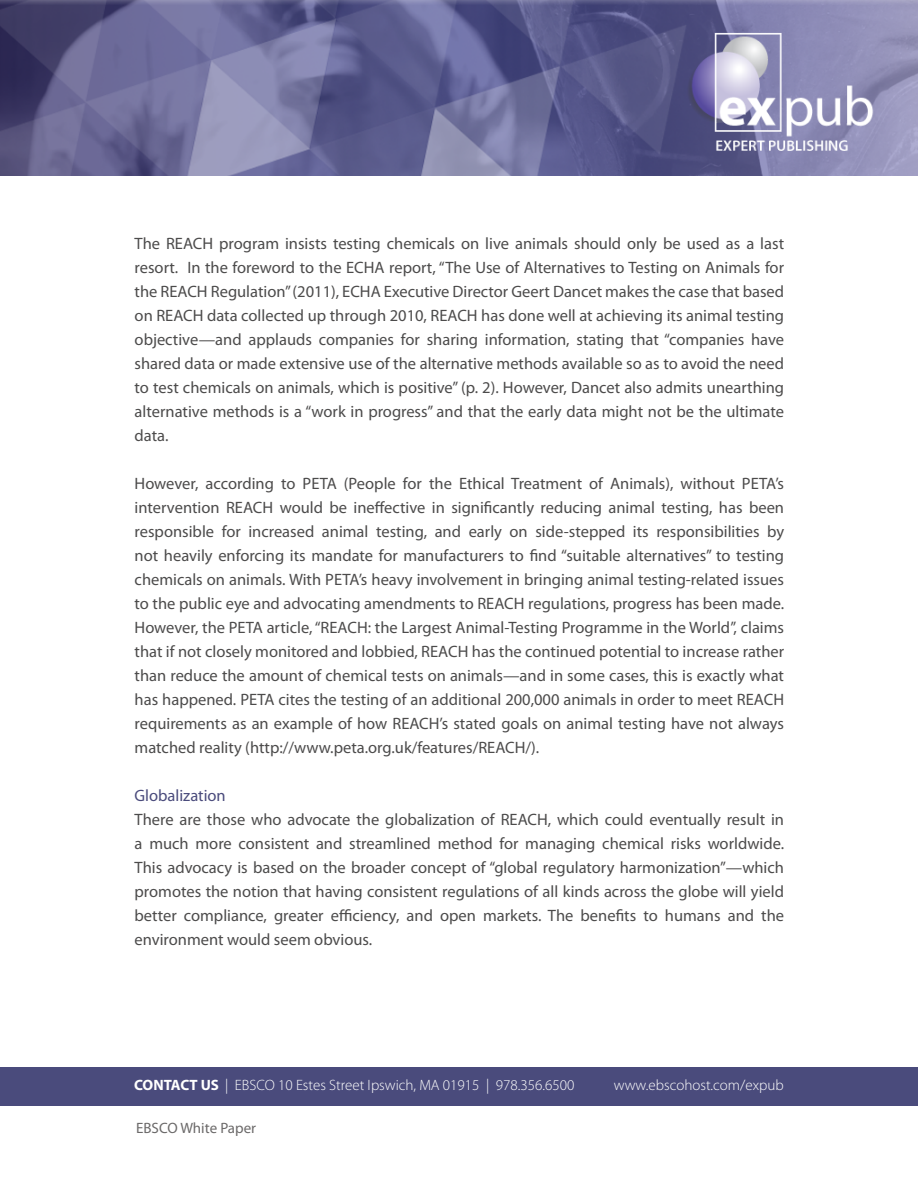
<style>
.page{position:relative;width:918px;height:1188px;background:#fff}
.page>*{position:absolute;margin:0;border:0;box-sizing:border-box;transform-origin:0 0}
.t1{font:16.5px/24px "Myriad Pro";color:#4c4b4b;text-align:justify}
.t2{font:16.5px "Myriad Pro";color:#4a4b7c}
.t3{font:300 15px "Myriad Pro";color:#fff}
.t4{font:15px "Myriad Pro";color:#6b6969}
.s1{font-weight:700}
</style>
<div class="page">
<img style="left:0;top:0;width:918px;height:176px">
<div style="left:0;top:1067px;width:917px;height:39px;background:#4a4b7c"></div>
<p class="t1" style="left:135px;top:231px;width:651px">The REACH program insists testing chemicals on live animals should only be used as a last resort. In the foreword to the ECHA report, “The Use of Alternatives to Testing on Animals for the REACH Regulation” (2011), ECHA Executive Director Geert Dancet makes the case that based on REACH data collected up through 2010, REACH has done well at achieving its animal testing objective—and applauds companies for sharing information, stating that “companies have shared data or made extensive use of the alternative methods available so as to avoid the need to test chemicals on animals, which is positive” (p. 2). However, Dancet also admits unearthing alternative methods is a “work in progress” and that the early data might not be the ultimate data.</p>
<p class="t1" style="left:135px;top:471px;width:651px">However, according to PETA (People for the Ethical Treatment of Animals), without PETA’s intervention REACH would be ineffective in significantly reducing animal testing, has been responsible for increased animal testing, and early on side-stepped its responsibilities by not heavily enforcing its mandate for manufacturers to find “suitable alternatives” to testing chemicals on animals. With PETA’s heavy involvement in bringing animal testing-related issues to the public eye and advocating amendments to REACH regulations, progress has been made.<br>However, the PETA article, “REACH: the Largest Animal-Testing Programme in the World”, claims that if not closely monitored and lobbied, REACH has the continued potential to increase rather than reduce the amount of chemical tests on animals—and in some cases, this is exactly what has happened. PETA cites the testing of an additional 200,000 animals in order to meet REACH requirements as an example of how REACH’s stated goals on animal testing have not always matched reality (http://www.peta.org.uk/features/REACH/).</p>
<p class="t2" style="left:135px;top:785px;width:93px">Globalization</p>
<p class="t1" style="left:135px;top:807px;width:651px">There are those who advocate the globalization of REACH, which could eventually result in a much more consistent and streamlined method for managing chemical risks worldwide.<br>This advocacy is based on the broader concept of “global regulatory harmonization”—which promotes the notion that having consistent regulations of all kinds across the globe will yield better compliance, greater efficiency, and open markets. The benefits to humans and the environment would seem obvious.</p>
<p class="t3" style="left:134px;top:1077px;width:442px"><span class="s1">CONTACT US</span> | EBSCO 10 Estes Street Ipswich, MA 01915 | 978.356.6500</p>
<p class="t3" style="left:614px;top:1077px;width:171px">www.ebscohost.com/expub</p>
<p class="t4" style="left:136px;top:1118px;width:122px">EBSCO White Paper</p>
</div>
